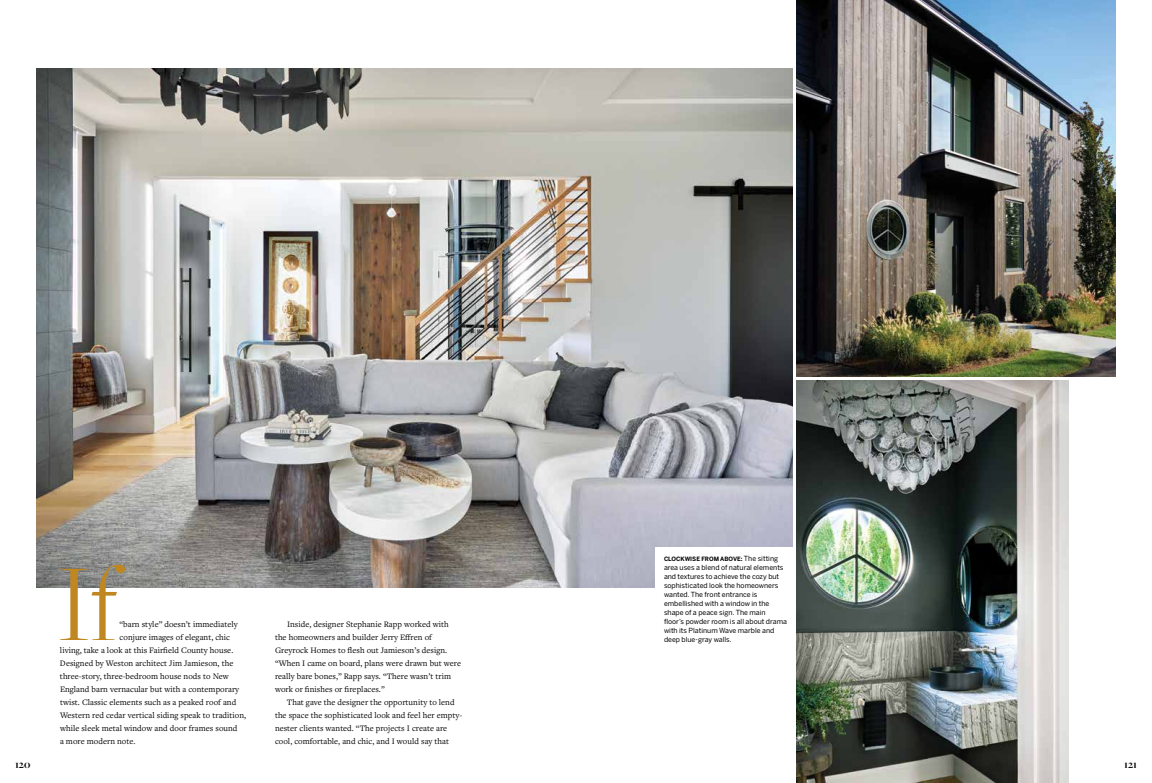
<style>
.page{position:relative;width:1152px;height:783px;background:#fff}
.page>*{position:absolute;margin:0;border:0;box-sizing:border-box;transform-origin:0 0}
.t1{font:300 113.8px "Freight Big Pro";color:#c08720}
.t2{font:700 11px "Freight Big Pro";color:#000}
.t3{font:8.7px/13px "Freight Text Pro";letter-spacing:.005em;color:#000}
.t4{font:7px/9px "Benton Sans";color:#000}
.t5{font:700 5.9px "Benton Sans";color:#000}
.s1{font-weight:400;font-size:7px}
</style>
<div class="page">
<img style="left:36px;top:68px;width:757px;height:520px">
<img style="left:796px;top:0;width:320px;height:377px">
<img style="left:796px;top:380px;width:272px;height:403px">
<div style="left:655px;top:547px;width:141px;height:124px;background:#fff"></div>
<h1 class="t1" style="left:57px;top:531px;width:64px">If</h1>
<p class="t3" style="left:120px;top:617px;width:120px">“barn style” doesn’t immediately</p>
<p class="t3" style="left:120px;top:630px;width:112px">conjure images of elegant, chic</p>
<p class="t3" style="left:60px;top:643px;width:175px">living, take a look at this Fairfield County house.</p>
<p class="t3" style="left:60px;top:656px;width:175px">Designed by Weston architect Jim Jamieson, the</p>
<p class="t3" style="left:60px;top:669px;width:170px">three-story, three-bedroom house nods to New</p>
<p class="t3" style="left:60px;top:682px;width:181px">England barn vernacular but with a contemporary</p>
<p class="t3" style="left:60px;top:695px;width:178px">twist. Classic elements such as a peaked roof and</p>
<p class="t3" style="left:60px;top:708px;width:188px">Western red cedar vertical siding speak to tradition,</p>
<p class="t3" style="left:60px;top:721px;width:179px">while sleek metal window and door frames sound</p>
<p class="t3" style="left:60px;top:734px;width:77px">a more modern note.</p>
<p class="t3" style="left:275px;top:617px;width:188px;text-indent:12px">Inside, designer Stephanie Rapp worked with the homeowners and builder Jerry Effren of Greyrock Homes to flesh out Jamieson’s design. “When I came on board, plans were drawn but were really bare bones,” Rapp says. “There wasn’t trim work or finishes or fireplaces.”</p>
<p class="t3" style="left:275px;top:695px;width:189px;text-indent:12px">That gave the designer the opportunity to lend the space the sophisticated look and feel her empty&shy;nester clients wanted. “The projects I create are cool, comfortable, and chic, and I would say that</p>
<p class="t5" style="left:664px;top:556px;width:116px">CLOCKWISE FROM ABOVE: <span class="s1">The sitting</span></p>
<p class="t4" style="left:664px;top:563px;width:124px">area uses a blend of natural elements and textures to achieve the cozy but sophisticated look the homeowners wanted. The front entrance is embellished with a window in the shape of a peace sign. The main floor’s powder room is all about drama with its Platinum Wave marble and</p>
<p class="t4" style="left:664px;top:635px;width:69px">deep blue-gray walls.</p>
<p class="t2" style="left:15px;top:757px;width:17px">120</p>
<p class="t2" style="left:1124px;top:757px;width:14px">121</p>
</div>
